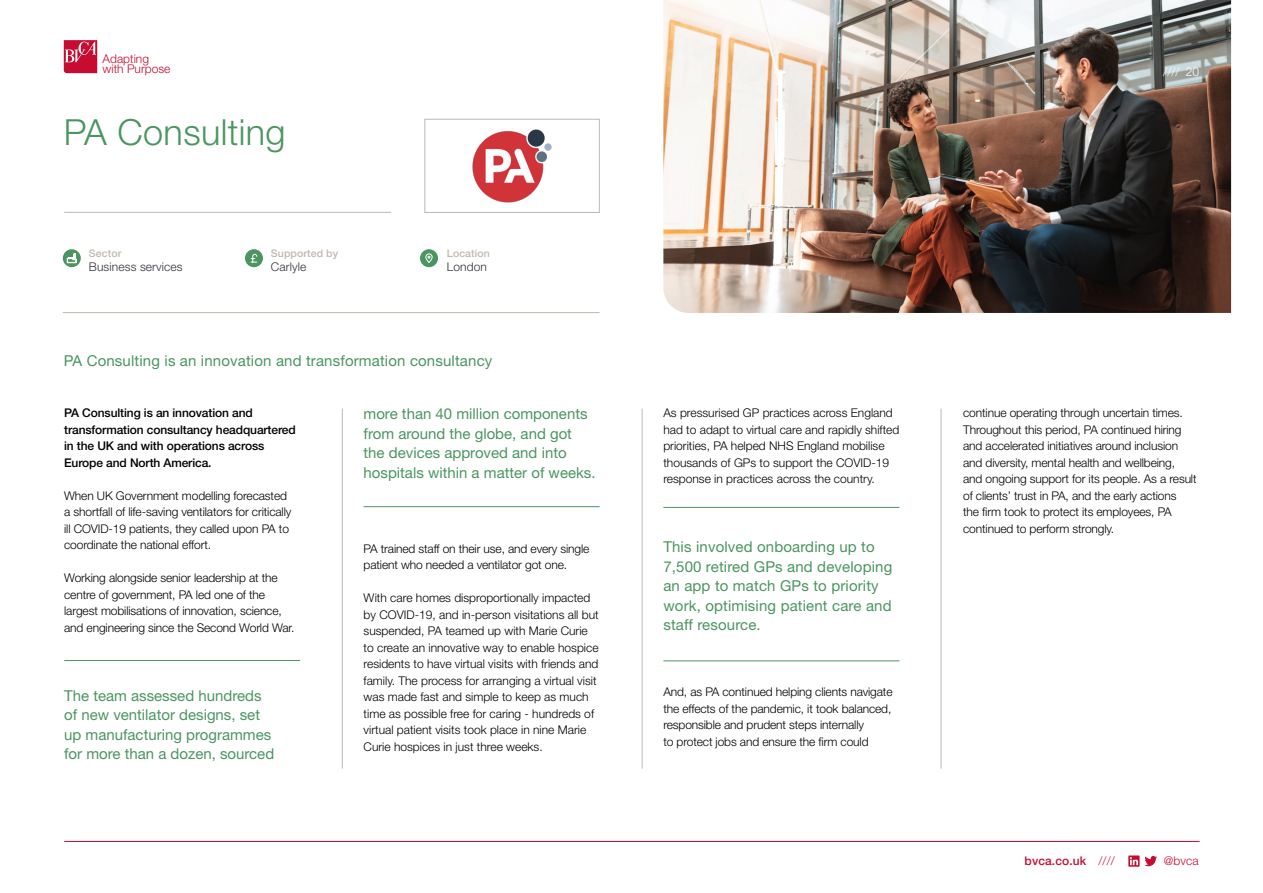
<style>
.page{position:relative;width:1263px;height:893px;background:#fff}
.page>*{position:absolute;margin:0;border:0;box-sizing:border-box;transform-origin:0 0}
.t1{font:300 36px "Helvetica Neue LT Std";letter-spacing:.01em;color:#4b9560}
.t2{font:15px/19.5px "Helvetica Neue LT Std";color:#4b9560}
.t3{font:300 12px/16.5px "Helvetica Neue LT Std";letter-spacing:-.01em;color:#000}
.t4{font:500 12px/16.5px "Helvetica Neue LT Std";letter-spacing:-.01em;color:#000}
.t5{font:300 12px "Helvetica Neue LT Std";letter-spacing:.01em;color:#323039}
.t6{font:300 12px/10.5px "Helvetica Neue LT Std";color:#c60c30}
.t7{font:500 12px "Helvetica Neue LT Std";letter-spacing:.01em;color:#c60c30}
.t8{font:300 12px "Helvetica Neue LT Std";color:#fff}
.t9{font:500 10.5px "Helvetica Neue LT Std";letter-spacing:.01em;color:#bfb8af}
.s1{font-weight:300}
</style>
<div class="page">
<svg style="left:1128px;top:855px;width:29px;height:12px"></svg>
<hr style="left:64px;top:841px;width:1135px;height:1px;background:#c60c30">
<svg style="left:64px;top:40px;width:33px;height:33px"></svg>
<img style="left:663px;top:0;width:568px;height:313px">
<hr style="left:642px;top:409px;width:1px;height:360px;background:#bfb8af">
<hr style="left:941px;top:409px;width:1px;height:360px;background:#bfb8af">
<hr style="left:342px;top:409px;width:1px;height:360px;background:#bfb8af">
<img style="left:472px;top:129px;width:80px;height:73px">
<div style="left:424px;top:119px;width:176px;height:94px;border:1px solid #bfb8af"></div>
<div style="left:245px;top:249px;width:18px;height:18px;background:#4b9560;border-radius:50%"></div>
<svg style="left:250px;top:254px;width:7px;height:9px"></svg>
<div style="left:420px;top:249px;width:18px;height:18px;background:#4b9560;border-radius:50%"></div>
<svg style="left:425px;top:253px;width:8px;height:10px"></svg>
<svg style="left:63px;top:249px;width:18px;height:18px"></svg>
<svg style="left:67px;top:250px;width:9px;height:14px"></svg>
<hr style="left:64px;top:212px;width:327px;height:1px;background:#bfb8af">
<hr style="left:63px;top:312px;width:537px;height:1px;background:#bfb8af">
<hr style="left:64px;top:660px;width:236px;height:1px;background:#4b9560">
<hr style="left:364px;top:506px;width:236px;height:1px;background:#4b9560">
<hr style="left:663px;top:507px;width:236px;height:1px;background:#4b9560">
<hr style="left:663px;top:660px;width:236px;height:1px;background:#4b9560">
<p class="t6" style="left:103px;top:53px;width:69px">Adapting with Purpose</p>
<h1 class="t1" style="left:64px;top:110px;width:223px">PA Consulting</h1>
<p class="t9" style="left:89px;top:247px;width:34px">Sector</p>
<p class="t5" style="left:89px;top:259px;width:95px">Business services</p>
<p class="t9" style="left:271px;top:247px;width:69px">Supported by</p>
<p class="t5" style="left:271px;top:259px;width:37px">Carlyle</p>
<p class="t9" style="left:447px;top:247px;width:44px">Location</p>
<p class="t5" style="left:447px;top:259px;width:42px">London</p>
<p class="t2" style="left:64px;top:351px;width:430px">PA Consulting is an innovation and transformation consultancy</p>
<p class="t4" style="left:64px;top:404px;width:233px">PA Consulting is an innovation and transformation consultancy headquartered in the UK and with operations across Europe and North America.</p>
<p class="t3" style="left:64px;top:487px;width:229px">When UK Government modelling forecasted a shortfall of life-saving ventilators for critically ill COVID-19 patients, they called upon PA to coordinate the national effort.</p>
<p class="t3" style="left:64px;top:569px;width:232px">Working alongside senior leadership at the centre of government, PA led one of the largest mobilisations of innovation, science, and engineering since the Second World War.</p>
<p class="t2" style="left:64px;top:685px;width:212px">The team assessed hundreds of new ventilator designs, set up manufacturing programmes for more than a dozen, sourced</p>
<p class="t2" style="left:364px;top:404px;width:233px">more than 40 million components from around the globe, and got the devices approved and into hospitals within a matter of weeks.</p>
<p class="t3" style="left:364px;top:540px;width:227px">PA trained staff on their use, and every single patient who needed a ventilator got one.</p>
<p class="t3" style="left:364px;top:589px;width:237px">With care homes disproportionally impacted by COVID-19, and in-person visitations all but suspended, PA teamed up with Marie Curie to create an innovative way to enable hospice residents to have virtual visits with friends and family. The process for arranging a virtual visit was made fast and simple to keep as much time as possible free for caring - hundreds of virtual patient visits took place in nine Marie Curie hospices in just three weeks.</p>
<p class="t8" style="left:1163px;top:65px;width:37px">//// 20</p>
<p class="t3" style="left:663px;top:404px;width:237px">As pressurised GP practices across England had to adapt to virtual care and rapidly shifted priorities, PA helped NHS England mobilise thousands of GPs to support the COVID-19 response in practices across the country.</p>
<p class="t2" style="left:663px;top:537px;width:230px">This involved onboarding up to<br>7,500 retired GPs and developing an app to match GPs to priority work, optimising patient care and staff resource.</p>
<p class="t3" style="left:663px;top:683px;width:231px">And, as PA continued helping clients navigate the effects of the pandemic, it took balanced, responsible and prudent steps internally<br>to protect jobs and ensure the firm could</p>
<p class="t3" style="left:963px;top:404px;width:235px">continue operating through uncertain times.<br>Throughout this period, PA continued hiring and accelerated initiatives around inclusion and diversity, mental health and wellbeing, and ongoing support for its people. As a result of clients’ trust in PA, and the early actions<br>the firm took to protect its employees, PA continued to perform strongly.</p>
<p class="t7" style="left:1024px;top:854px;width:92px">bvca.co.uk <span class="s1">////</span></p>
<p class="t6" style="left:1164px;top:856px;width:36px">@bvca</p>
</div>
